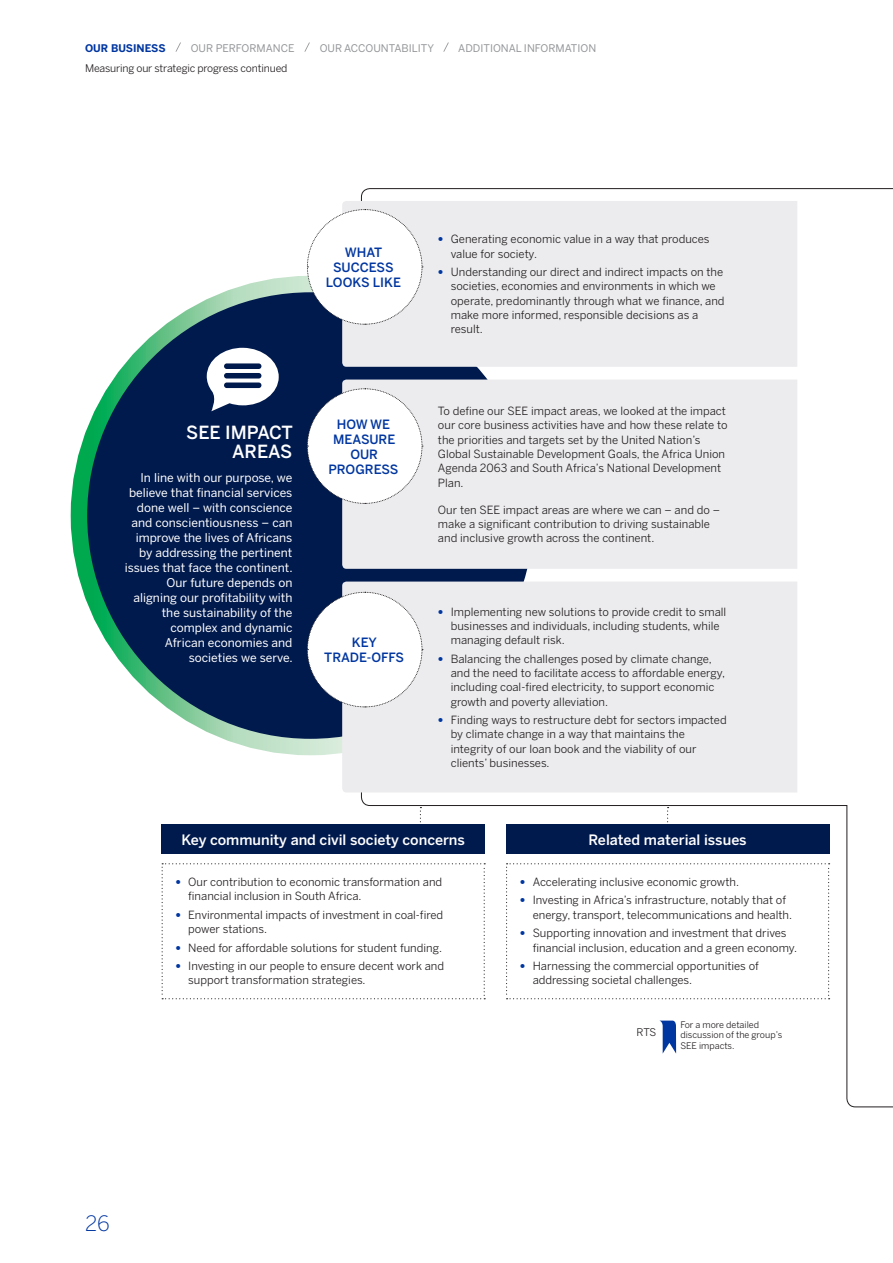
<style>
.page{position:relative;width:893px;height:1263px;background:#fff}
.page>*{position:absolute;margin:0;border:0;box-sizing:border-box;transform-origin:0 0}
.t1{font:300 21px "Benton Sans";color:#0036a0}
.t2{font:500 18px/18.8px "Benton Sans";color:#fff;text-align:right}
.t3{font:500 14.25px "Benton Sans";color:#fff}
.t4{font:500 12.75px/15px "Benton Sans";color:#0036a0;text-align:center}
.t5{font:12px/15px "Benton Sans";color:#fff;text-align:right}
.t6{font:11.25px/14.2px "Benton Sans";color:#231f20}
.t7{font:10.5px "Benton Sans";color:#939598}
.t8{font:10.5px "Benton Sans";letter-spacing:-.015em;color:#231f20}
.t9{font:700 10.5px "Benton Sans";letter-spacing:-.005em;color:#0036a0}
.t10{font:9px/10.5px "Benton Sans";color:#231f20}
.s1{font-family:"Helvetica Neue LT Std";font-weight:200;color:#0036a0}
</style>
<div class="page">
<svg style="left:361px;top:188px;width:532px;height:920px"></svg>
<svg style="left:420px;top:807px;width:1px;height:17px"></svg>
<svg style="left:667px;top:807px;width:2px;height:17px"></svg>
<svg style="left:162px;top:863px;width:323px;height:136px"></svg>
<svg style="left:506px;top:863px;width:324px;height:136px"></svg>
<div style="left:162px;top:824px;width:323px;height:30px;background:#001a4d"></div>
<div style="left:506px;top:824px;width:323px;height:30px;background:#001a4d"></div>
<svg style="left:659px;top:1020px;width:17px;height:33px"></svg>
<div style="left:71px;top:276px;width:479px;height:479px;border:55px solid #fff;border-radius:50%"></div>
<div style="left:87px;top:292px;width:447px;height:447px;background:#001a4d;border-radius:50%"></div>
<svg style="left:207px;top:347px;width:72px;height:64px"></svg>
<div style="left:342px;top:201px;width:455px;height:166px;background:#ececee"></div>
<svg style="left:307px;top:209px;width:116px;height:116px"></svg>
<div style="left:342px;top:380px;width:455px;height:189px;background:#ececee"></div>
<svg style="left:307px;top:388px;width:116px;height:116px;background:#dfe1e7"></svg>
<div style="left:342px;top:581px;width:455px;height:211px;background:#ececee"></div>
<svg style="left:307px;top:591px;width:116px;height:117px;background:#dee1e7"></svg>
<svg style="left:175px;top:42px;width:6px;height:10px"></svg>
<svg style="left:304px;top:42px;width:6px;height:10px"></svg>
<svg style="left:443px;top:42px;width:6px;height:10px"></svg>
<p class="t9" style="left:85px;top:42px;width:82px">OUR BUSINESS</p>
<p class="t7" style="left:191px;top:42px;width:105px">OUR PERFORMANCE</p>
<p class="t7" style="left:320px;top:42px;width:116px">OUR ACCOUNTABILITY</p>
<p class="t7" style="left:458px;top:42px;width:139px">ADDITIONAL INFORMATION</p>
<p class="t8" style="left:85px;top:62px;width:204px">Measuring our strategic progress continued</p>
<p class="t4" style="left:326px;top:245px;width:77px">WHAT<br>SUCCESS<br>LOOKS LIKE</p>
<h2 class="t2" style="left:186px;top:423px;width:108px">SEE IMPACT<br>AREAS</h2>
<p class="t5" style="left:125px;top:470px;width:170px">In line with our purpose, we believe that financial services done well – with conscience and conscientiousness – can improve the lives of Africans by addressing the pertinent issues that face the continent.<br>Our future depends on aligning our profitability with the sustainability of the complex and dynamic<br>African economies and societies we serve.</p>
<p class="t4" style="left:328px;top:416px;width:71px">HOW WE<br>MEASURE<br>OUR<br>PROGRESS</p>
<p class="t4" style="left:324px;top:635px;width:81px">KEY<br>TRADE-OFFS</p>
<p class="t6" style="left:451px;top:232px;width:260px;text-indent:-13px"><span class="s1">•</span> Generating economic value in a way that produces value for society.</p>
<p class="t6" style="left:451px;top:265px;width:275px;text-indent:-13px"><span class="s1">•</span> Understanding our direct and indirect impacts on the societies, economies and environments in which we operate, predominantly through what we finance, and make more informed, responsible decisions as a result.</p>
<p class="t6" style="left:438px;top:404px;width:291px">To define our SEE impact areas, we looked at the impact our core business activities have and how these relate to the priorities and targets set by the United Nation’s Global Sustainable Development Goals, the Africa Union Agenda 2063 and South Africa’s National Development Plan.</p>
<p class="t6" style="left:438px;top:502px;width:284px">Our ten SEE impact areas are where we can – and do – make a significant contribution to driving sustainable and inclusive growth across the continent.</p>
<p class="t6" style="left:451px;top:605px;width:277px;text-indent:-13px"><span class="s1">•</span> Implementing new solutions to provide credit to small businesses and individuals, including students, while managing default risk.</p>
<p class="t6" style="left:451px;top:652px;width:276px;text-indent:-13px"><span class="s1">•</span> Balancing the challenges posed by climate change, and the need to facilitate access to affordable energy, including coal-fired electricity, to support economic growth and poverty alleviation.</p>
<p class="t6" style="left:451px;top:713px;width:278px;text-indent:-13px"><span class="s1">•</span> Finding ways to restructure debt for sectors impacted by climate change in a way that maintains the integrity of our loan book and the viability of our clients’ businesses.</p>
<p class="t3" style="left:181px;top:831px;width:285px">Key community and civil society concerns</p>
<p class="t3" style="left:588px;top:831px;width:160px">Related material issues</p>
<p class="t6" style="left:188px;top:875px;width:256px;text-indent:-13px"><span class="s1">•</span> Our contribution to economic transformation and financial inclusion in South Africa.</p>
<p class="t6" style="left:188px;top:907px;width:257px;text-indent:-13px"><span class="s1">•</span> Environmental impacts of investment in coal-fired power stations.</p>
<p class="t6" style="left:175px;top:940px;width:268px"><span class="s1">•</span> Need for affordable solutions for student funding.</p>
<p class="t6" style="left:188px;top:959px;width:257px;text-indent:-13px"><span class="s1">•</span> Investing in our people to ensure decent work and support transformation strategies.</p>
<h1 class="t1" style="left:85px;top:1211px;width:26px">26</h1>
<p class="t6" style="left:520px;top:875px;width:221px"><span class="s1">•</span> Accelerating inclusive economic growth.</p>
<p class="t6" style="left:533px;top:893px;width:261px;text-indent:-13px"><span class="s1">•</span> Investing in Africa’s infrastructure, notably that of energy, transport, telecommunications and health.</p>
<p class="t6" style="left:533px;top:926px;width:266px;text-indent:-13px"><span class="s1">•</span> Supporting innovation and investment that drives financial inclusion, education and a green economy.</p>
<p class="t6" style="left:533px;top:959px;width:228px;text-indent:-13px"><span class="s1">•</span> Harnessing the commercial opportunities of addressing societal challenges.</p>
<p class="t8" style="left:637px;top:1026px;width:21px">RTS</p>
<p class="t10" style="left:680px;top:1019px;width:103px">For a more detailed discussion of the group’s<br>SEE impacts.</p>
</div>
